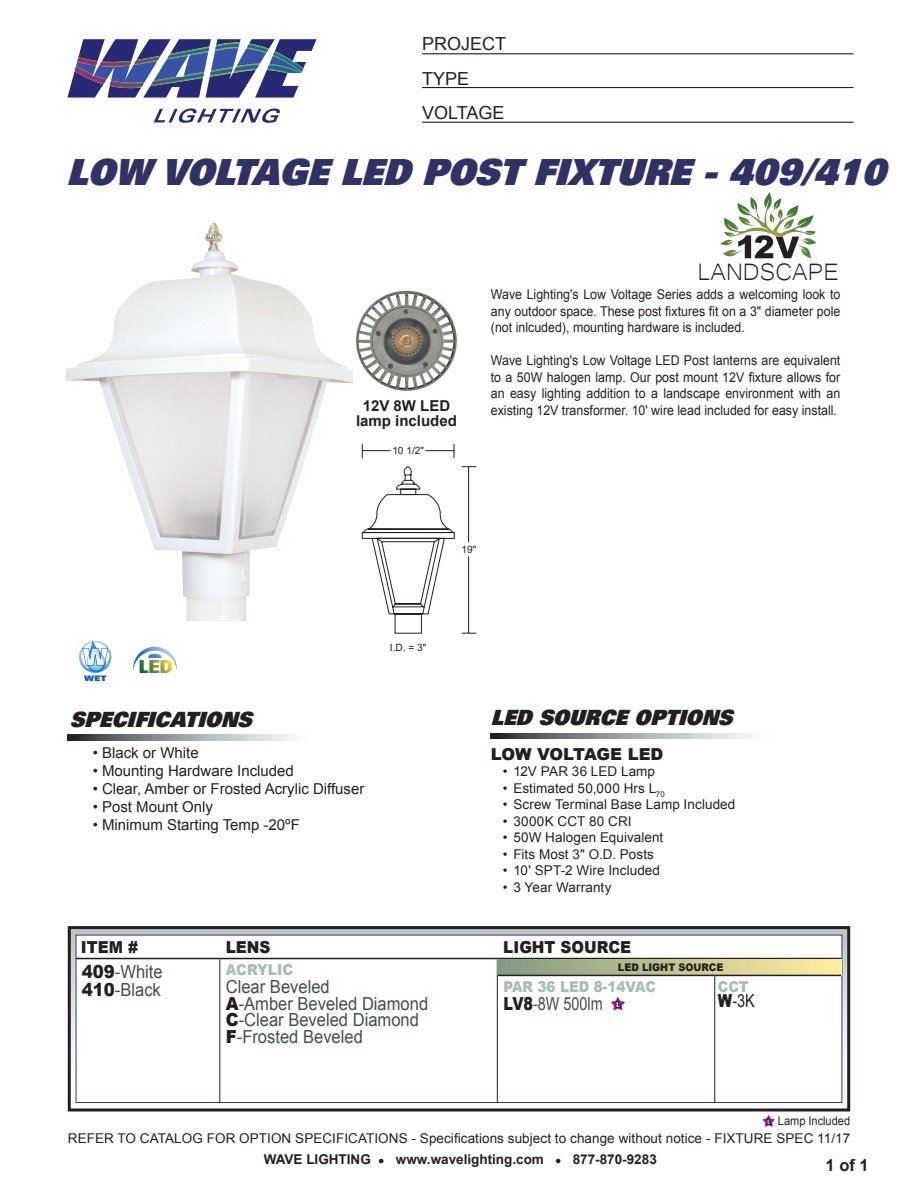
<style>
.page{position:relative;width:918px;height:1188px;background:#fff}
.page>*{position:absolute;margin:0;border:0;box-sizing:border-box;transform-origin:0 0}
.t1{font:italic 36px "Univers LT Std X Black";color:#303265;scale:.95 1}
.t2{font:30.75px "Microsoft Yi Baiti";color:#231f20}
.t3{font:italic 21px "Univers LT Std X Black";color:#231f20;scale:.95 1}
.t4{font:18px/16.5px "Arial";color:#404f49;scale:.92 1}
.t5{font:18px "Arial";color:#231f20}
.t6{font:18px "Arial";color:#404f49;scale:.8 1}
.t7{font:18px "Arial";color:#231f20;scale:.8 1}
.t8{font:900 16.5px "Arial";color:#231f20;scale:.92 1}
.t9{font:900 16.5px "Arial";color:#231f20}
.t10{font:700 16.5px "Arial";color:#231f20}
.t11{font:15px "Arial";color:#231f20}
.t12{font:700 15px "Arial";color:#231f20}
.t13{font:900 15px "Arial";color:#a8bdb4;scale:.9 1}
.t14{font:900 15px "Arial";color:#a8bdb4;scale:.92 1}
.t15{font:13.5px/16.5px "Arial";letter-spacing:.005em;color:#231f20;text-align:justify;scale:.92 1}
.t16{font:13.5px "Arial";letter-spacing:.005em;color:#231f20}
.t17{font:700 13.5px "Arial";color:#231f20}
.t18{font:12px "Arial";color:#231f20;scale:.92 1}
.t19{font:900 10.5px "Arial";color:#231f20;scale:.92 1}
.t20{font:10.2px "Arial";color:#231f20}
.s1{font-weight:900;color:#231f20}
.s2{font-weight:900}
.s3{font-size:10.5px}
</style>
<div class="page">
<svg style="left:72px;top:930px;width:774px;height:173px"></svg>
<div style="left:68px;top:926px;width:782px;height:186px;border:3px solid #231f20"></div>
<div style="left:76px;top:935px;width:766px;height:168px;background:#fff;border:1px solid #253f8e"></div>
<svg style="left:154px;top:108px;width:126px;height:15px"></svg>
<svg style="left:67px;top:39px;width:250px;height:59px"></svg>
<hr style="left:422px;top:53px;width:431px;height:1px;background:#231f20">
<hr style="left:422px;top:87px;width:431px;height:1px;background:#231f20">
<hr style="left:422px;top:122px;width:431px;height:1px;background:#231f20">
<svg style="left:67px;top:735px;width:225px;height:5px"></svg>
<svg style="left:491px;top:733px;width:260px;height:5px"></svg>
<svg style="left:79px;top:640px;width:32px;height:41px"></svg>
<svg style="left:133px;top:647px;width:44px;height:26px"></svg>
<svg style="left:720px;top:195px;width:96px;height:63px"></svg>
<hr style="left:76px;top:958px;width:144px;height:1px;background:#231f20">
<hr style="left:220px;top:958px;width:277px;height:1px;background:#231f20">
<hr style="left:497px;top:958px;width:344px;height:1px;background:#231f20">
<hr style="left:220px;top:959px;width:1px;height:144px;background:#231f20">
<hr style="left:497px;top:959px;width:1px;height:144px;background:#231f20">
<div style="left:497px;top:959px;width:344px;height:16px;background:linear-gradient(to right,#7f9b81,#ffeea1)"></div>
<hr style="left:497px;top:975px;width:218px;height:1px;background:#231f20">
<hr style="left:715px;top:975px;width:126px;height:1px;background:#231f20">
<hr style="left:714px;top:976px;width:1px;height:127px;background:#231f20">
<svg style="left:611px;top:997px;width:14px;height:13px"></svg>
<svg style="left:762px;top:1115px;width:13px;height:12px"></svg>
<svg style="left:362px;top:444px;width:93px;height:190px"></svg>
<hr style="left:468px;top:556px;width:1px;height:77px;background:#231f20">
<hr style="left:468px;top:467px;width:1px;height:75px;background:#231f20">
<svg style="left:462px;top:466px;width:14px;height:1px"></svg>
<svg style="left:462px;top:633px;width:14px;height:1px"></svg>
<img style="left:65px;top:222px;width:288px;height:399px">
<img style="left:356px;top:290px;width:101px;height:101px">
<p class="t5" style="left:422px;top:32px;width:86px">PROJECT</p>
<p class="t5" style="left:422px;top:67px;width:49px">TYPE</p>
<p class="t5" style="left:422px;top:101px;width:84px">VOLTAGE</p>
<p class="t1" style="left:66px;top:148px;width:876px">LOW VOLTAGELED POSTFIXTURE-409/410</p>
<p class="t2" style="left:698px;top:254px;width:143px">LANDSCAPE</p>
<p class="t15" style="left:491px;top:286px;width:381px">Wave Lighting's Low Voltage Series adds a welcoming look to any outdoor space. These post fixtures fit on a 3" diameter pole (not inlcuded), mounting hardware is included.</p>
<p class="t15" style="left:491px;top:352px;width:381px">Wave Lighting's Low Voltage LED Post lanterns are equivalent to a 50W halogen lamp. Our post mount 12V fixture allows for an easy lighting addition to a landscape environment with an</p>
<p class="t12" style="left:363px;top:396px;width:89px">12V 8W LED</p>
<p class="t15" style="left:491px;top:402px;width:378px">existing 12V transformer. 10' wire lead included for easy install.</p>
<p class="t12" style="left:356px;top:411px;width:102px">lamp included</p>
<p class="t20" style="left:392px;top:444px;width:33px">10 1/2"</p>
<p class="t20" style="left:390px;top:641px;width:38px">I.D. = 3"</p>
<p class="t20" style="left:462px;top:542px;width:16px">19"</p>
<p class="t3" style="left:70px;top:705px;width:201px">SPECIFICATIONS</p>
<p class="t3" style="left:491px;top:704px;width:263px">LED SOURCEOPTIONS</p>
<p class="t9" style="left:491px;top:745px;width:174px">LOW VOLTAGE LED</p>
<p class="t16" style="left:503px;top:763px;width:154px">• 12V PAR 36 LED Lamp</p>
<p class="t16" style="left:503px;top:779px;width:163px">• Estimated 50,000 Hrs L<sub>70</sub></p>
<p class="t16" style="left:503px;top:796px;width:234px">• Screw Terminal Base Lamp Included</p>
<p class="t16" style="left:503px;top:812px;width:130px">• 3000K CCT 80 CRI</p>
<p class="t16" style="left:503px;top:829px;width:162px">• 50W Halogen Equivalent</p>
<p class="t16" style="left:503px;top:845px;width:153px">• Fits Most 3" O.D. Posts</p>
<p class="t16" style="left:503px;top:862px;width:159px">• 10' SPT-2 Wire Included</p>
<p class="t16" style="left:503px;top:878px;width:110px">• 3 Year Warranty</p>
<p class="t11" style="left:93px;top:743px;width:108px">• Black or White</p>
<p class="t11" style="left:93px;top:761px;width:203px">• Mounting Hardware Included</p>
<p class="t11" style="left:93px;top:779px;width:273px">• Clear, Amber or Frosted Acrylic Diffuser</p>
<p class="t11" style="left:93px;top:797px;width:122px">• Post Mount Only</p>
<p class="t11" style="left:93px;top:815px;width:209px">• Minimum Starting Temp -20ºF</p>
<p class="t8" style="left:81px;top:937px;width:64px">ITEM #</p>
<p class="t8" style="left:226px;top:937px;width:50px">LENS</p>
<p class="t8" style="left:503px;top:937px;width:141px">LIGHT SOURCE</p>
<p class="t4" style="left:82px;top:962px;width:90px;line-height:18px"><span class="s1">409</span>-White<br><span class="s1">410</span>-Black</p>
<p class="t14" style="left:226px;top:962px;width:75px">ACRYLIC</p>
<p class="t19" style="left:618px;top:962px;width:116px">LED LIGHT SOURCE</p>
<p class="t13" style="left:503px;top:978px;width:171px">PAR 36 LED 8-14VAC</p>
<p class="t6" style="left:503px;top:992px;width:126px"><span class="s1">LV8</span>-8W 500lm</p>
<p class="t4" style="left:226px;top:979px;width:222px">Clear Beveled<br><span class="s1">A</span>-Amber Beveled Diamond<br><span class="s1">C</span>-Clear Beveled Diamond<br><span class="s1">F</span>-Frosted Beveled</p>
<p class="t13" style="left:718px;top:978px;width:36px">CCT</p>
<p class="t7" style="left:718px;top:989px;width:48px"><span class="s2">W</span>-3K</p>
<p class="t18" style="left:778px;top:1113px;width:80px">Lamp Included</p>
<p class="t16" style="left:68px;top:1130px;width:784px">REFER TO CATALOG FOR OPTION SPECIFICATIONS - Specifications subject to change without notice - FIXTURE SPEC 11/17</p>
<p class="t17" style="left:264px;top:1150px;width:395px">WAVE LIGHTING <span class="s3">●</span> www.wavelighting.com <span class="s3">●</span> 877-870-9283</p>
<p class="t10" style="left:826px;top:1154px;width:45px">1 of 1</p>
</div>
